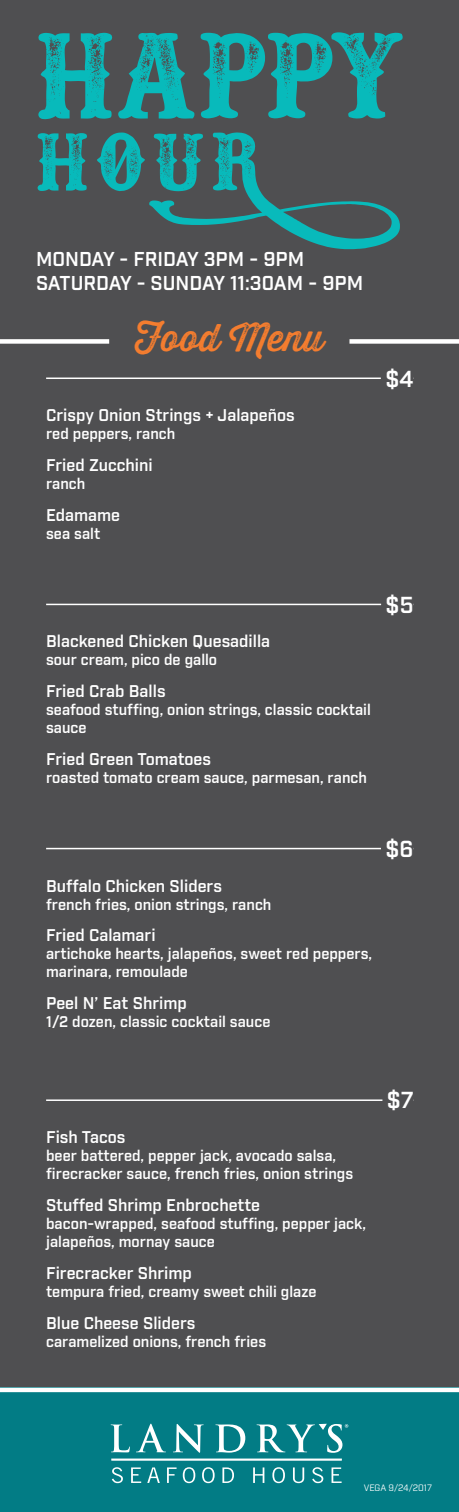
<style>
.page{position:relative;width:459px;height:1512px;background:#4f4f51}
.page>*{position:absolute;margin:0;border:0;box-sizing:border-box;transform-origin:0 0}
.t1{font:37.5px "Thirsty Rough Reg Two";color:#f47d2f}
.price_copy{font:600 22.5px "Industry";color:#fff}
.hours{font:600 19.5px/23.4px "Industry";color:#fff}
.t2{font:600 16.5px "Industry";color:#fff}
.body{font:600 15px/18px "Industry";color:#fff}
.body-2{font:9px "Industry";letter-spacing:-.005em;color:#fff}
</style>
<div class="page">
<div style="left:0;top:1388px;width:459px;height:124px;background:#027c85"></div>
<hr style="left:0;top:1388px;width:459px;height:4px;background:#fff">
<div style="left:349px;top:339px;width:110px;height:5px;background:#fff"></div>
<div style="left:0;top:339px;width:109px;height:5px;background:#fff"></div>
<svg style="left:37px;top:132px;width:363px;height:117px"></svg>
<svg style="left:38px;top:32px;width:365px;height:87px"></svg>
<svg style="left:111px;top:1424px;width:19px;height:28px"></svg>
<svg style="left:136px;top:1424px;width:30px;height:28px"></svg>
<svg style="left:173px;top:1424px;width:31px;height:29px"></svg>
<svg style="left:215px;top:1424px;width:30px;height:29px"></svg>
<div style="left:111px;top:1459px;width:231px;height:2px;border:2px solid #fff"></div>
<svg style="left:257px;top:1424px;width:91px;height:29px"></svg>
<svg style="left:112px;top:1467px;width:11px;height:16px"></svg>
<svg style="left:131px;top:1467px;width:10px;height:16px"></svg>
<svg style="left:147px;top:1467px;width:13px;height:16px"></svg>
<svg style="left:167px;top:1467px;width:10px;height:16px"></svg>
<svg style="left:183px;top:1467px;width:12px;height:16px"></svg>
<svg style="left:202px;top:1467px;width:13px;height:16px"></svg>
<svg style="left:222px;top:1467px;width:12px;height:16px"></svg>
<svg style="left:253px;top:1467px;width:11px;height:16px"></svg>
<svg style="left:272px;top:1467px;width:13px;height:16px"></svg>
<svg style="left:293px;top:1467px;width:11px;height:16px"></svg>
<svg style="left:312px;top:1467px;width:11px;height:16px"></svg>
<svg style="left:332px;top:1467px;width:10px;height:16px"></svg>
<hr style="left:46px;top:378px;width:368px;height:1px;background:#fff">
<div style="left:381px;top:376px;width:33px;height:5px;background:#4f4f51"></div>
<hr style="left:46px;top:604px;width:368px;height:1px;background:#fff">
<div style="left:381px;top:602px;width:33px;height:5px;background:#4f4f51"></div>
<hr style="left:46px;top:848px;width:368px;height:1px;background:#fff">
<div style="left:381px;top:846px;width:33px;height:5px;background:#4f4f51"></div>
<hr style="left:46px;top:1099px;width:368px;height:2px;background:#fff">
<hr style="left:382px;top:1098px;width:32px;height:4px;background:#4f4f51">
<p class="hours" style="left:36px;top:248px;width:329px">MONDAY - FRIDAY 3PM - 9PM<br>SATURDAY - SUNDAY 11:30AM - 9PM</p>
<p class="t1" style="left:135px;top:310px;width:191px">Food Menu</p>
<p class="t2" style="left:46px;top:405px;width:250px">Crispy Onion Strings + Jalapeños</p>
<p class="body" style="left:46px;top:426px;width:131px">red peppers, ranch</p>
<p class="t2" style="left:46px;top:455px;width:108px">Fried Zucchini</p>
<p class="body" style="left:46px;top:475px;width:41px">ranch</p>
<p class="t2" style="left:46px;top:505px;width:76px">Edamame</p>
<p class="body" style="left:46px;top:525px;width:56px">sea salt</p>
<p class="price_copy" style="left:385px;top:365px;width:30px">$4</p>
<p class="t2" style="left:46px;top:632px;width:226px">Blackened Chicken Quesadilla</p>
<p class="body" style="left:46px;top:652px;width:173px">sour cream, pico de gallo</p>
<p class="t2" style="left:46px;top:681px;width:121px">Fried Crab Balls</p>
<p class="body" style="left:46px;top:702px;width:326px">seafood stuffing, onion strings, classic cocktail sauce</p>
<p class="t2" style="left:46px;top:749px;width:166px">Fried Green Tomatoes</p>
<p class="body" style="left:46px;top:769px;width:322px">roasted tomato cream sauce, parmesan, ranch</p>
<p class="price_copy" style="left:386px;top:591px;width:30px">$5</p>
<p class="t2" style="left:46px;top:876px;width:177px">Buffalo Chicken Sliders</p>
<p class="body" style="left:46px;top:896px;width:227px">french fries, onion strings, ranch</p>
<p class="t2" style="left:46px;top:926px;width:111px">Fried Calamari</p>
<p class="body" style="left:46px;top:946px;width:327px">artichoke hearts, jalapeños, sweet red peppers, marinara, remoulade</p>
<p class="t2" style="left:46px;top:993px;width:142px">Peel N’ Eat Shrimp</p>
<p class="body" style="left:46px;top:1013px;width:226px">1/2 dozen, classic cocktail sauce</p>
<p class="price_copy" style="left:385px;top:835px;width:30px">$6</p>
<p class="t2" style="left:46px;top:1127px;width:81px">Fish Tacos</p>
<p class="body" style="left:46px;top:1148px;width:309px">beer battered, pepper jack, avocado salsa, firecracker sauce, french fries, onion strings</p>
<p class="t2" style="left:46px;top:1195px;width:215px">Stuffed Shrimp Enbrochette</p>
<p class="body" style="left:46px;top:1215px;width:321px">bacon-wrapped, seafood stuffing, pepper jack, jalapeños, mornay sauce</p>
<p class="t2" style="left:46px;top:1263px;width:147px">Firecracker Shrimp</p>
<p class="body" style="left:46px;top:1283px;width:272px">tempura fried, creamy sweet chili glaze</p>
<p class="t2" style="left:46px;top:1313px;width:151px">Blue Cheese Sliders</p>
<p class="body" style="left:46px;top:1333px;width:222px">caramelized onions, french fries</p>
<p class="price_copy" style="left:387px;top:1087px;width:28px">$7</p>
<p class="body-2" style="left:364px;top:1482px;width:70px">VEGA 9/24/2017</p>
</div>
